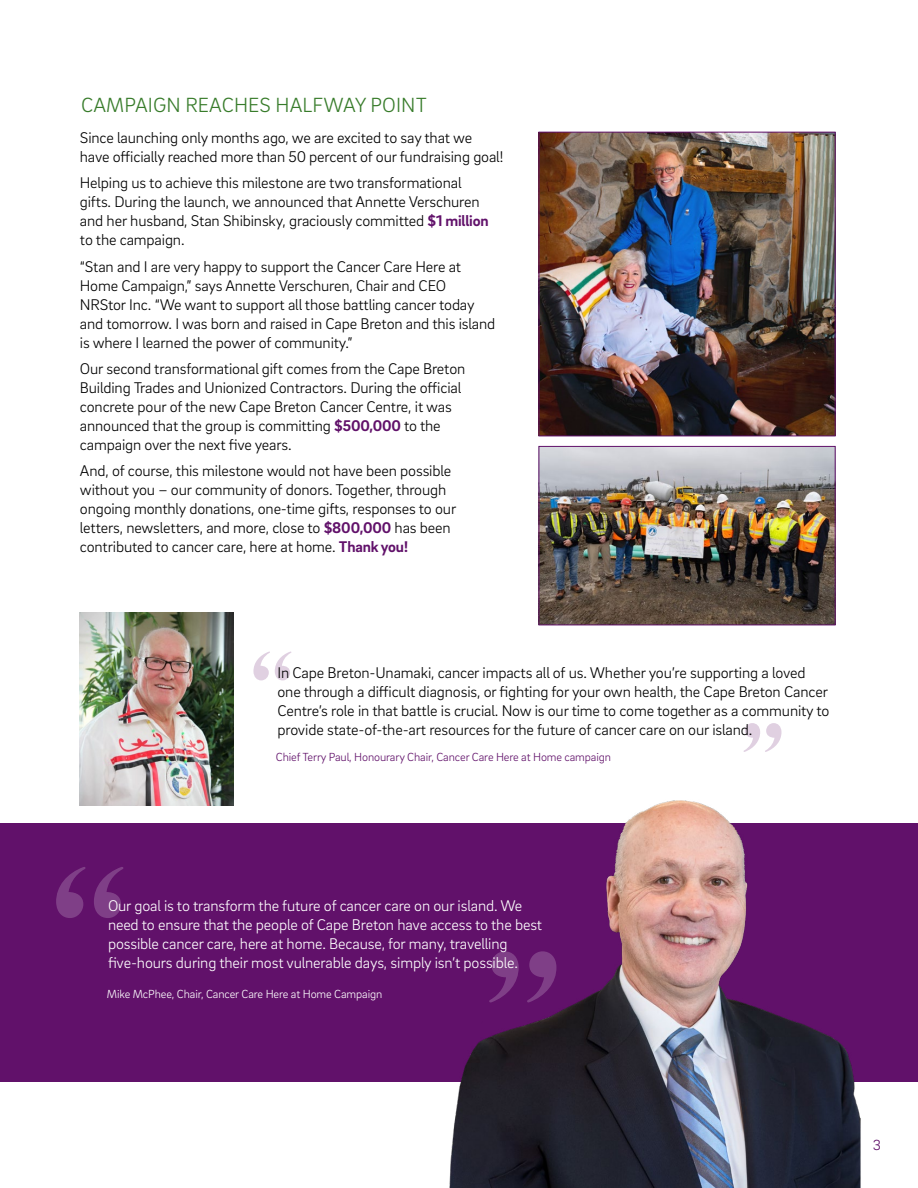
<style>
.page{position:relative;width:918px;height:1188px;background:#fff}
.page>*{position:absolute;margin:0;border:0;box-sizing:border-box;transform-origin:0 0}
.t1{font:600 234.45px "Canto";color:#fff}
.t2{font:600 132.3px "Canto";color:#61116a}
.t3{font:300 21px "Brix Sans";letter-spacing:.005em;color:#387c2b}
.t4{font:300 15.9px/19px "Brix Sans";letter-spacing:-.01em;color:#000}
.t5{font:300 15.9px/19px "Brix Sans";letter-spacing:-.01em;color:#fff}
.t6{font:300 15px "Brix Sans";color:#61116a}
.t7{font:300 12px "Brix Sans";letter-spacing:-.01em;color:#61116a}
.t8{font:300 12px "Brix Sans";letter-spacing:-.01em;color:#fff}
.s1{font-weight:700;color:#61116a}
</style>
<div class="page">
<div style="left:0;top:824px;width:918px;height:258px;background:#61116a"></div>
<img style="left:429px;top:800px;width:484px;height:388px">
<img style="left:541px;top:134px;width:293px;height:300px">
<div style="left:539px;top:132px;width:297px;height:304px;border:1px solid #61116a"></div>
<img style="left:541px;top:448px;width:293px;height:175px">
<div style="left:539px;top:446px;width:297px;height:179px;border:1px solid #61116a"></div>
<img style="left:79px;top:612px;width:155px;height:193px">
<h3 class="t3" style="left:81px;top:92px;width:347px">CAMPAIGN REACHES HALFWAY POINT</h3>
<p class="t4" style="left:80px;top:128px;width:425px">Since launching only months ago, we are excited to say that we have officially reached more than 50 percent of our fundraising goal!</p>
<p class="t4" style="left:80px;top:173px;width:410px">Helping us to achieve this milestone are two transformational gifts. During the launch, we announced that Annette Verschuren and her husband, Stan Shibinsky, graciously committed <span class="s1">$1 million </span>to the campaign.</p>
<p class="t4" style="left:80px;top:256px;width:417px">“Stan and I are very happy to support the Cancer Care Here at Home Campaign,” says Annette Verschuren, Chair and CEO NRStor Inc. “We want to support all those battling cancer today and tomorrow. I was born and raised in Cape Breton and this island is where I learned the power of community.”</p>
<p class="t4" style="left:80px;top:359px;width:387px">Our second transformational gift comes from the Cape Breton Building Trades and Unionized Contractors. During the official concrete pour of the new Cape Breton Cancer Centre, it was announced that the group is committing <span class="s1">$500,000</span> to the campaign over the next five years.</p>
<p class="t4" style="left:80px;top:461px;width:378px">And, of course, this milestone would not have been possible without you – our community of donors. Together, through ongoing monthly donations, one-time gifts, responses to our letters, newsletters, and more, close to <span class="s1">$800,000</span> has been contributed to cancer care, here at home. <span class="s1">Thank you!</span></p>
<h2 class="t2" style="left:247px;top:614px;width:50px">“</h2>
<p class="t4" style="left:278px;top:662px;width:554px">In Cape Breton-Unamaki, cancer impacts all of us. Whether you’re supporting a loved one through a difficult diagnosis, or fighting for your own health, the Cape Breton Cancer Centre’s role in that battle is crucial. Now is our time to come together as a community to provide state-of-the-art resources for the future of cancer care on our island.</p>
<p class="t7" style="left:276px;top:749px;width:337px">Chief Terry Paul, Honourary Chair, Cancer Care Here at Home campaign</p>
<h2 class="t2" style="left:739px;top:684px;width:50px">”</h2>
<h1 class="t1" style="left:45px;top:799px;width:88px">“</h1>
<p class="t5" style="left:108px;top:896px;width:436px">Our goal is to transform the future of cancer care on our island. We need to ensure that the people of Cape Breton have access to the best possible cancer care, here at home. Because, for many, travelling five-hours during their most vulnerable days, simply isn’t possible.</p>
<h1 class="t1" style="left:481px;top:883px;width:88px">”</h1>
<p class="t8" style="left:107px;top:986px;width:277px">Mike McPhee, Chair, Cancer Care Here at Home Campaign</p>
<p class="t6" style="left:873px;top:1136px;width:10px">3</p>
</div>
